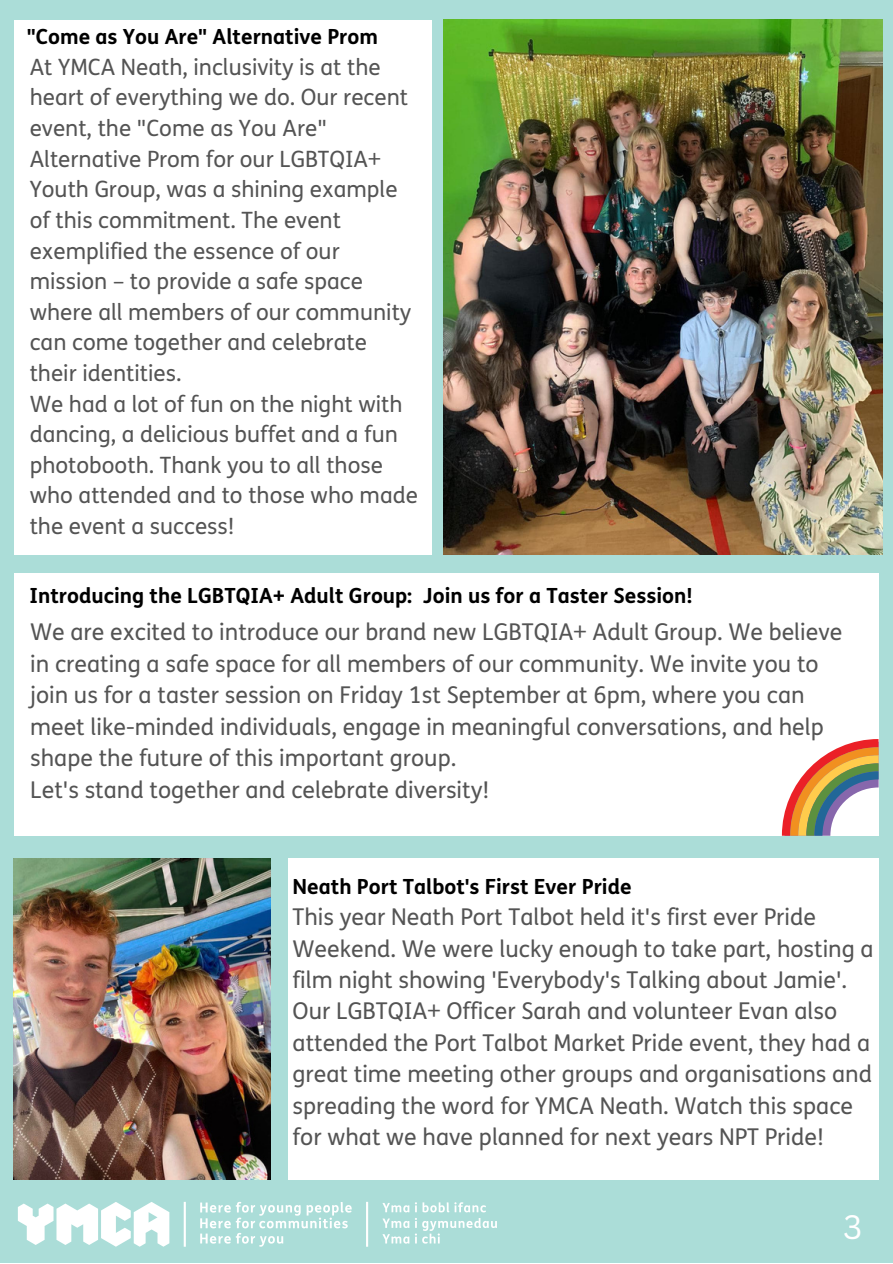
<style>
.page{position:relative;width:893px;height:1264px;background:#fff}
.page>*{position:absolute;margin:0;border:0;box-sizing:border-box;transform-origin:0 0}
.t1{font:33px "Canva Sans";color:#fff}
.t2{font:23.1px/31.5px "FS Me";color:#545454}
.t3{font:22.5px/30.6px "FS Me";color:#545454}
.t4{font:700 20.85px "FS Me";color:#000}
</style>
<div class="page">
<div style="left:0;top:0;width:892px;height:1262px;background:#abddd8"></div>
<svg style="left:18px;top:1201px;width:151px;height:45px"></svg>
<hr style="left:184px;top:1201px;width:2px;height:45px;background:#fff">
<hr style="left:366px;top:1201px;width:2px;height:45px;background:#fff">
<svg style="left:200px;top:1201px;width:151px;height:45px;background:#bce3df"></svg>
<svg style="left:382px;top:1202px;width:27px;height:10px"></svg>
<svg style="left:382px;top:1218px;width:27px;height:9px"></svg>
<svg style="left:382px;top:1234px;width:27px;height:9px"></svg>
<svg style="left:415px;top:1202px;width:82px;height:41px;background:#bae3df"></svg>
<div style="left:14px;top:20px;width:417px;height:534px;background:#fff"></div>
<div style="left:14px;top:573px;width:864px;height:263px;background:#fff"></div>
<svg style="left:781px;top:739px;width:97px;height:96px"></svg>
<img style="left:443px;top:20px;width:439px;height:535px">
<div style="left:288px;top:858px;width:590px;height:321px;background:#fff"></div>
<img style="left:14px;top:858px;width:256px;height:321px">
<p class="t4" style="left:27px;top:25px;width:352px">"Come as You Are" Alternative Prom</p>
<p class="t3" style="left:30px;top:52px;width:383px">At YMCA Neath, inclusivity is at the heart of everything we do. Our recent event, the "Come as You Are"<br>Alternative Prom for our LGBTQIA+<br>Youth Group, was a shining example of this commitment. The event exemplified the essence of our mission – to provide a safe space where all members of our community can come together and celebrate their identities.</p>
<p class="t3" style="left:30px;top:389px;width:390px">We had a lot of fun on the night with dancing, a delicious buffet and a fun photobooth. Thank you to all those who attended and to those who made the event a success!</p>
<p class="t4" style="left:30px;top:584px;width:664px">Introducing the LGBTQIA+ Adult Group: Join us for a Taster Session!</p>
<p class="t2" style="left:30px;top:617px;width:813px">We are excited to introduce our brand new LGBTQIA+ Adult Group. We believe in creating a safe space for all members of our community. We invite you to join us for a taster session on Friday 1st September at 6pm, where you can meet like-minded individuals, engage in meaningful conversations, and help shape the future of this important group.</p>
<p class="t2" style="left:30px;top:774px;width:460px">Let's stand together and celebrate diversity!</p>
<p class="t4" style="left:292px;top:874px;width:340px">Neath Port Talbot's First Ever Pride</p>
<p class="t2" style="left:292px;top:901px;width:582px">This year Neath Port Talbot held it's first ever Pride<br>Weekend. We were lucky enough to take part, hosting a film night showing 'Everybody's Talking about Jamie'.</p>
<p class="t2" style="left:292px;top:996px;width:581px">Our LGBTQIA+ Officer Sarah and volunteer Evan also attended the Port Talbot Market Pride event, they had a great time meeting other groups and organisations and spreading the word for YMCA Neath. Watch this space for what we have planned for next years NPT Pride!</p>
<p class="t1" style="left:843px;top:1203px;width:21px">3</p>
</div>
